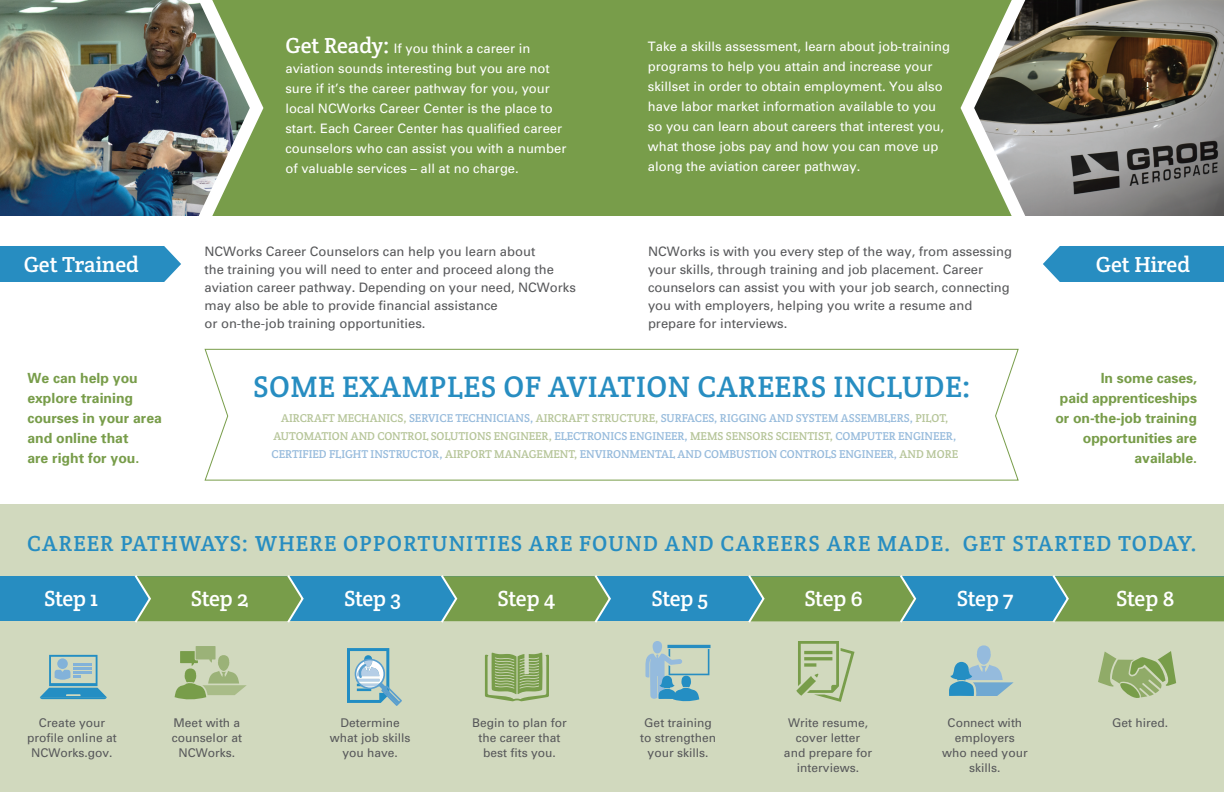
<style>
.page{position:relative;width:1224px;height:792px;background:#fff}
.page>*{position:absolute;margin:0;border:0;box-sizing:border-box;transform-origin:0 0}
.t1{font:30px "Crete Round";letter-spacing:.02em;color:#278dc1}
.t2{font:22px "Crete Round";letter-spacing:.055em;color:#278dc1}
.t3{font:22px "Crete Round";letter-spacing:-.01em;color:#fff}
.t4{font:700 14px/20px "Univers";letter-spacing:-.005em;color:#789d4a}
.t5{font:13px/20px "Univers";color:#fff}
.t6{font:13px/18px "Univers";color:#57585a}
.t7{font:12px/15px "Univers";color:#57585a;text-align:center}
.t8{font:11.5px/18px "Crete Round";color:#97bbdc;text-align:center}
.s1{font-family:"Crete Round";font-size:22px}
.s2{color:#b6c599}
</style>
<div class="page">
<div style="left:0;top:0;width:1224px;height:216px;background:#789d4a"></div>
<svg style="left:250px;top:80px;width:13px;height:56px"></svg>
<svg style="left:961px;top:80px;width:13px;height:56px"></svg>
<div style="left:0;top:504px;width:1224px;height:288px;background:#d1d9be"></div>
<div style="left:0;top:576px;width:1224px;height:45px;background:#278dc1"></div>
<svg style="left:134px;top:575px;width:170px;height:48px;background:#79a15f"></svg>
<div style="left:0;top:246px;width:181px;height:36px;background:#278dc1"></div>
<div style="left:1043px;top:246px;width:181px;height:36px;background:#278dc1"></div>
<img style="left:0;top:0;width:250px;height:216px">
<img style="left:974px;top:0;width:250px;height:216px">
<svg style="left:441px;top:575px;width:170px;height:48px;background:#7aa15f"></svg>
<svg style="left:748px;top:575px;width:169px;height:48px;background:#79a15f"></svg>
<svg style="left:1052px;top:575px;width:172px;height:48px;background:#7aa058"></svg>
<svg style="left:40px;top:655px;width:67px;height:44px"></svg>
<svg style="left:175px;top:646px;width:72px;height:54px"></svg>
<svg style="left:347px;top:648px;width:55px;height:58px"></svg>
<svg style="left:796px;top:641px;width:59px;height:61px"></svg>
<svg style="left:645px;top:641px;width:66px;height:61px"></svg>
<svg style="left:949px;top:645px;width:65px;height:51px"></svg>
<svg style="left:1098px;top:651px;width:78px;height:47px"></svg>
<svg style="left:485px;top:653px;width:64px;height:48px"></svg>
<svg style="left:204px;top:348px;width:815px;height:133px"></svg>
<p class="t5" style="left:285px;top:39px;width:282px"><span class="s1">Get Ready:</span> If you think a career in aviation sounds interesting but you are not sure if it’s the career pathway for you, your local NCWorks Career Center is the place to start. Each Career Center has qualified career counselors who can assist you with a number of valuable services – all at no charge.</p>
<p class="t5" style="left:648px;top:36px;width:303px">Take a skills assessment, learn about job-training programs to help you attain and increase your skillset in order to obtain employment. You also have labor market information available to you so you can learn about careers that interest you, what those jobs pay and how you can move up along the aviation career pathway.</p>
<p class="t6" style="left:204px;top:243px;width:373px">NCWorks Career Counselors can help you learn about<br>the training you will need to enter and proceed along the aviation career pathway. Depending on your need, NCWorks may also be able to provide financial assistance<br>or on-the-job training opportunities.</p>
<p class="t6" style="left:648px;top:243px;width:366px">NCWorks is with you every step of the way, from assessing your skills, through training and job placement. Career counselors can assist you with your job search, connecting you with employers, helping you write a resume and prepare for interviews.</p>
<h2 class="t3" style="left:24px;top:250px;width:117px">Get Trained</h2>
<h2 class="t3" style="left:1096px;top:250px;width:96px">Get Hired</h2>
<p class="t4" style="left:27px;top:367px;width:136px">We can help you explore training courses in your area and online that<br>are right for you.</p>
<p class="t4" style="left:1055px;top:367px;width:143px;text-align:right">In some cases,<br>paid apprenticeships or on-the-job training opportunities are available.</p>
<h1 class="t1" style="left:253px;top:367px;width:719px">SOME EXAMPLES OF AVIATION CAREERS INCLUDE:</h1>
<p class="t8" style="left:272px;top:408px;width:688px"><span class="s2">AIRCRAFT MECHANICS,</span> SERVICE TECHNICIANS, <span class="s2">AIRCRAFT STRUCTURE,</span> SURFACES, RIGGING AND SYSTEM ASSEMBLERS, <span class="s2">PILOT,<br>AUTOMATION AND CONTROL SOLUTIONS ENGINEER,</span> ELECTRONICS ENGINEER, <span class="s2">MEMS SENSORS SCIENTIST,</span> COMPUTER ENGINEER,<br>CERTIFIED FLIGHT INSTRUCTOR, <span class="s2">AIRPORT MANAGEMENT,</span> ENVIRONMENTAL AND COMBUSTION CONTROLS ENGINEER, <span class="s2">AND MORE</span></p>
<h2 class="t2" style="left:27px;top:529px;width:1171px">CAREER PATHWAYS: WHERE OPPORTUNITIES ARE FOUND AND CAREERS ARE MADE. GET STARTED TODAY.</h2>
<h2 class="t3" style="left:44px;top:584px;width:55px">Step 1</h2>
<h2 class="t3" style="left:191px;top:584px;width:59px">Step 2</h2>
<h2 class="t3" style="left:344px;top:584px;width:59px">Step 3</h2>
<h2 class="t3" style="left:498px;top:584px;width:59px">Step 4</h2>
<h2 class="t3" style="left:651px;top:584px;width:58px">Step 5</h2>
<h2 class="t3" style="left:804px;top:584px;width:60px">Step 6</h2>
<h2 class="t3" style="left:957px;top:584px;width:58px">Step 7</h2>
<h2 class="t3" style="left:1116px;top:584px;width:60px">Step 8</h2>
<p class="t7" style="left:27px;top:716px;width:91px">Create your profile online at<br>NCWorks.gov.</p>
<p class="t7" style="left:172px;top:716px;width:72px">Meet with a counselor at<br>NCWorks.</p>
<p class="t7" style="left:330px;top:716px;width:82px">Determine what job skills you have.</p>
<p class="t7" style="left:472px;top:716px;width:96px">Begin to plan for the career that best fits you.</p>
<p class="t7" style="left:640px;top:716px;width:77px">Get training to strengthen your skills.</p>
<p class="t7" style="left:784px;top:716px;width:90px">Write resume, cover letter and prepare for interviews.</p>
<p class="t7" style="left:942px;top:716px;width:87px">Connect with employers who need your skills.</p>
<p class="t7" style="left:1112px;top:716px;width:58px">Get hired.</p>
</div>
